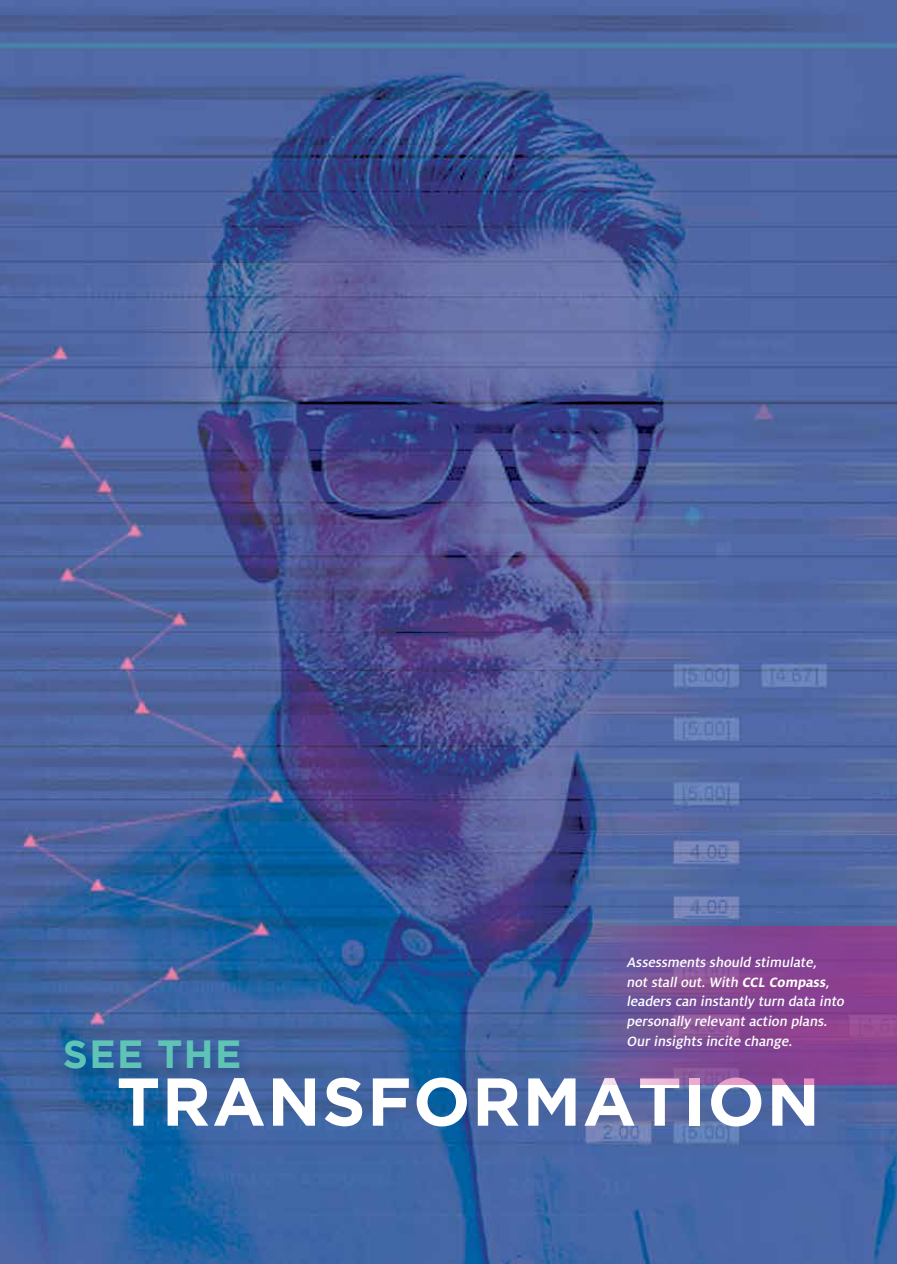
<style>
.page{position:relative;width:897px;height:1264px;background:#fff}
.page>*{position:absolute;margin:0;border:0;box-sizing:border-box;transform-origin:0 0}
.t1{font:700 67.5px "Gotham";letter-spacing:.025em;color:#fff}
.t2{font:700 39.15px "Gotham";letter-spacing:.035em;color:#5fc4b6}
.t3{font:italic 500 15px/19.5px "Milo Pro";color:#fff}
.s1{font-weight:700}
</style>
<div class="page">
<img style="left:0;top:0;width:896px;height:1264px">
<div style="left:62px;top:1037px;width:189px;height:44px;background:#0f4b8f;opacity:.45"></div>
<svg style="left:574px;top:926px;width:322px;height:158px;background:#7c4c95"></svg>
<h2 class="t2" style="left:63px;top:1031px;width:180px">SEE THE</h2>
<p class="t3" style="left:626px;top:953px;width:221px">Assessments should stimulate,<br>not stall out. With <span class="s1">CCL Compass</span>, leaders can instantly turn data into personally relevant action plans.<br>Our insights incite change.</p>
<h1 class="t1" style="left:116px;top:1062px;width:704px">TRANSFORMATION</h1>
</div>
